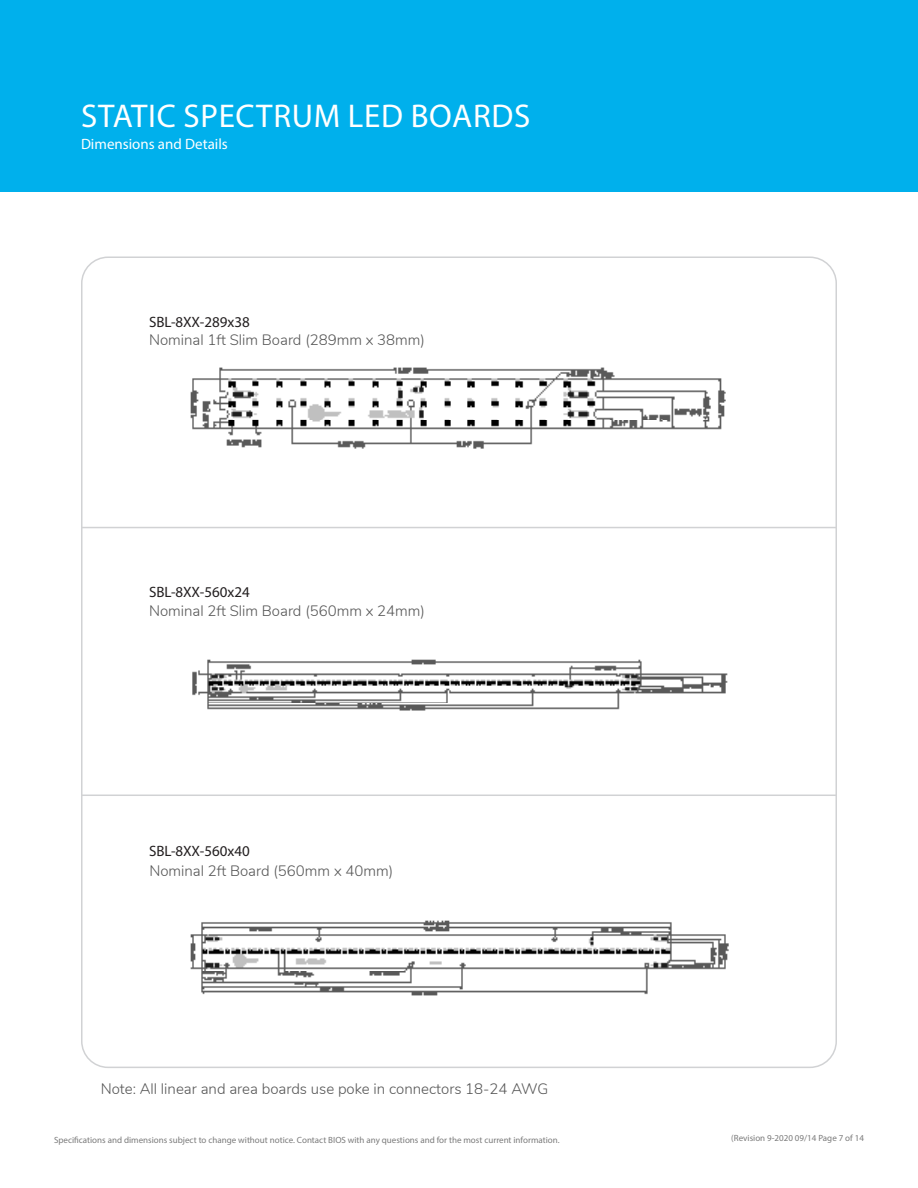
<style>
.page{position:relative;width:918px;height:1188px;background:#fff}
.page>*{position:absolute;margin:0;border:0;box-sizing:border-box;transform-origin:0 0}
.Body_Heads{font:33px "Myriad Pro";letter-spacing:.02em;color:#fff}
.Body{font:300 15px "Nunito";color:#555}
.Reverse_Sub{font:15px "Myriad Pro";color:#231f20}
.Body-2{font:15px "Myriad Pro";color:#fff}
.t1{font:9px "Myriad Pro";color:#7a7a7a}
</style>
<div class="page">
<div style="left:0;top:0;width:918px;height:191px;background:#00b0ec"></div>
<img style="left:192px;top:659px;width:536px;height:52px">
<img style="left:190px;top:367px;width:536px;height:82px">
<img style="left:190px;top:920px;width:539px;height:76px">
<hr style="left:81px;top:795px;width:756px;height:1px;background:#d1d2d4">
<hr style="left:81px;top:527px;width:756px;height:1px;background:#d1d2d4">
<p class="Body_Heads" style="left:81px;top:95px;width:451px">STATIC SPECTRUM LED BOARDS</p>
<p class="Body-2" style="left:81px;top:135px;width:148px">Dimensions and Details</p>
<p class="Reverse_Sub" style="left:149px;top:313px;width:102px">SBL-8XX-289x38</p>
<p class="Body" style="left:149px;top:329px;width:278px">Nominal 1ft Slim Board (289mm x 38mm)</p>
<p class="Reverse_Sub" style="left:149px;top:582px;width:102px">SBL-8XX-560x24</p>
<p class="Body" style="left:149px;top:599px;width:278px">Nominal 2ft Slim Board (560mm x 24mm)</p>
<p class="Reverse_Sub" style="left:149px;top:842px;width:102px">SBL-8XX-560x40</p>
<p class="Body" style="left:149px;top:860px;width:245px">Nominal 2ft Board (560mm x 40mm)</p>
<p class="Body" style="left:101px;top:1078px;width:449px">Note: All linear and area boards use poke in connectors 18-24 AWG</p>
<p class="t1" style="left:54px;top:1135px;width:507px">Specifications and dimensions subject to change without notice. Contact BIOS with any questions and for the most current information.</p>
<p class="t1" style="left:731px;top:1132px;width:134px">(Revision 9-2020 09/14 Page 7 of 14</p>
</div>
